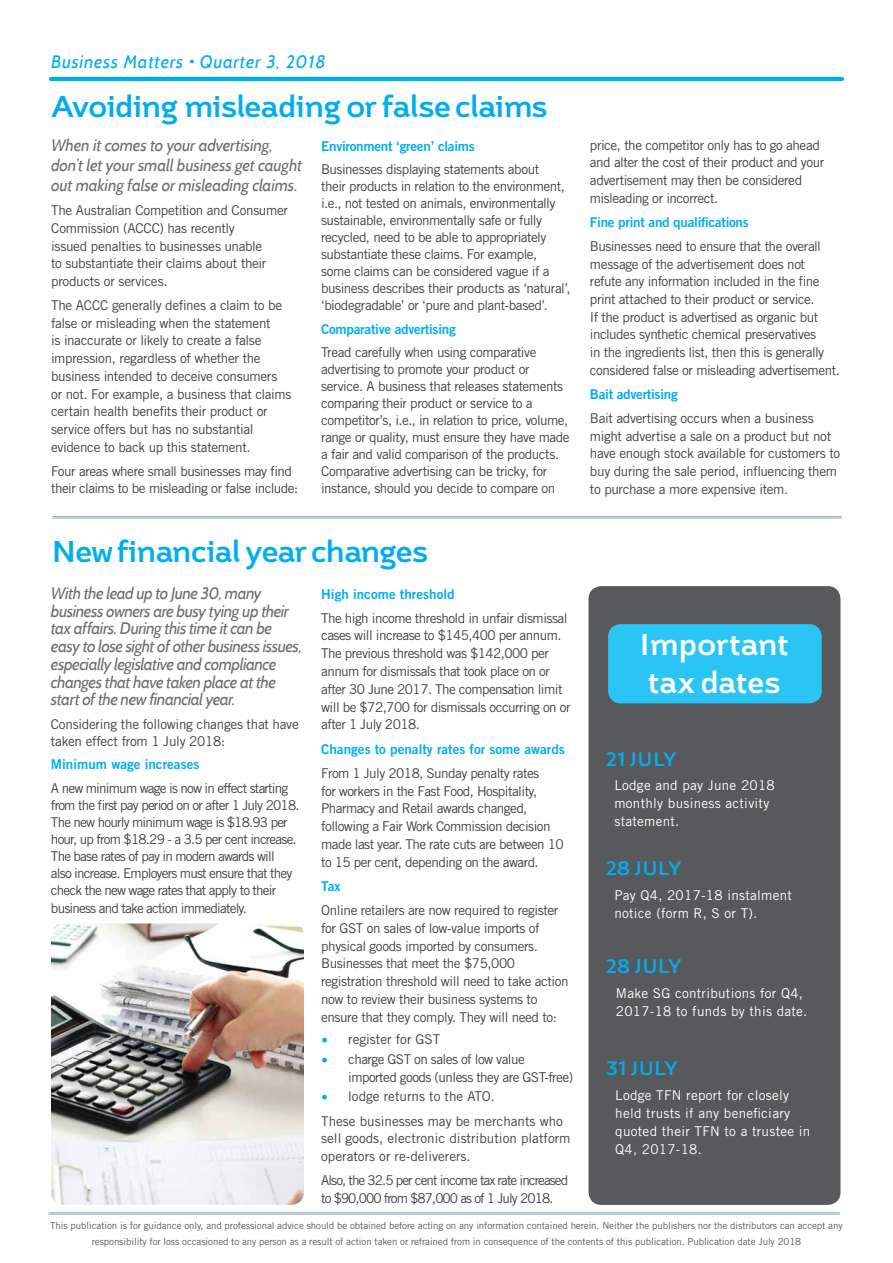
<style>
.page{position:relative;width:893px;height:1263px;background:#fff}
.page>*{position:absolute;margin:0;border:0;box-sizing:border-box;transform-origin:0 0}
.t1{font:700 30px "Brisko Sans";letter-spacing:-.04em;color:#00aeef}
.t2{font:700 30px/37.5px "Brisko Sans";color:#fff}
.t3{font:700 19.5px "Brisko Sans";letter-spacing:.04em;color:#00aeef}
.t4{font:italic 18px "Cabin";letter-spacing:.045em;color:#00aeef}
.t5{font:italic 16.5px/17.7px "Cabin";letter-spacing:-.025em;color:#6d6e71}
.t6{font:13.5px/17.7px "Trade Gothic LT Std";letter-spacing:-.035em;color:#414042}
.t7{font:13.5px/17.1px "Trade Gothic LT Std";letter-spacing:-.06em;color:#414042}
.t8{font:13.5px/18px "Trade Gothic LT Std";letter-spacing:.02em;color:#fff}
.t9{font:13.5px/24.2px "Trade Gothic LT Std";color:#414042}
.t10{font:13.5px "Trade Gothic LT Std Bd 2";letter-spacing:-.02em;color:#00aeef}
.t11{font:13.5px/17.9px "Trade Gothic LT Std";letter-spacing:-.07em;color:#414042}
.t12{font:13.5px "Trade Gothic LT Std Bd 2";color:#00aeef}
.t13{font:9.75px/15.9px "Trade Gothic LT Std";letter-spacing:-.01em;color:#58595b;text-align:center}
.s1{font-family:"Minion Pro";font-size:18px;color:#00aeef}
</style>
<div class="page">
<div style="left:588px;top:586px;width:252px;height:619px;background:#58595b;border-radius:13px"></div>
<div style="left:608px;top:624px;width:214px;height:79px;background:#2ac5f4;border-radius:13px"></div>
<hr style="left:51px;top:77px;width:791px;height:4px;background:#00aeef">
<hr style="left:52px;top:518px;width:789px;height:1px;background:#92acc5">
<hr style="left:52px;top:516px;width:789px;height:1px;background:#92acc5">
<hr style="left:49px;top:1214px;width:790px;height:1px;background:#92acc5">
<hr style="left:49px;top:1212px;width:790px;height:1px;background:#92acc5">
<img style="left:51px;top:923px;width:253px;height:282px">
<h3 class="t4" style="left:51px;top:51px;width:276px">Business Matters Quarter 3, 2018</h3>
<h1 class="t1" style="left:51px;top:87px;width:497px">Avoiding misleading or false claims</h1>
<p class="t5" style="left:51px;top:135px;width:252px;line-height:20.1px">When it comes to your advertising, don’t let your small business get caught out making false or misleading claims.</p>
<p class="t6" style="left:51px;top:201px;width:238px">The Australian Competition and Consumer Commission (ACCC) has recently<br>issued penalties to businesses unable<br>to substantiate their claims about their products or services.</p>
<p class="t6" style="left:51px;top:296px;width:242px">The ACCC generally defines a claim to be false or misleading when the statement<br>is inaccurate or likely to create a false impression, regardless of whether the business intended to deceive consumers or not. For example, a business that claims certain health benefits their product or service offers but has no substantial evidence to back up this statement.</p>
<p class="t6" style="left:51px;top:462px;width:249px">Four areas where small businesses may find their claims to be misleading or false include:</p>
<p class="t10" style="left:321px;top:137px;width:155px">Environment ‘green’ claims</p>
<p class="t6" style="left:321px;top:161px;width:251px;line-height:17px">Businesses displaying statements about<br>their products in relation to the environment, i.e., not tested on animals, environmentally sustainable, environmentally safe or fully recycled, need to be able to appropriately substantiate these claims. For example,<br>some claims can be considered vague if a business describes their products as ‘natural’, ‘biodegradable’ or ‘pure and plant-based’.</p>
<p class="t10" style="left:321px;top:320px;width:136px">Comparative advertising</p>
<p class="t6" style="left:321px;top:344px;width:250px;line-height:17px">Tread carefully when using comparative advertising to promote your product or service. A business that releases statements comparing their product or service to a competitor’s, i.e., in relation to price, volume, range or quality, must ensure they have made a fair and valid comparison of the products.<br>Comparative advertising can be tricky, for instance, should you decide to compare on</p>
<h1 class="t1" style="left:52px;top:532px;width:377px">New financial year changes</h1>
<p class="t5" style="left:51px;top:584px;width:253px">With the lead up to June 30, many business owners are busy tying up their tax affairs. During this time it can be easy to lose sight of other business issues, especially legislative and compliance changes that have taken place at the start of the new financial year.</p>
<p class="t6" style="left:51px;top:715px;width:249px;line-height:17.1px">Considering the following changes that have taken effect from 1 July 2018:</p>
<p class="t12" style="left:51px;top:756px;width:150px">Minimum wage increases</p>
<p class="t7" style="left:51px;top:779px;width:250px">A new minimum wage is now in effect starting from the first pay period on or after 1 July 2018.<br>The new hourly minimum wage is $18.93 per hour, up from $18.29 - a 3.5 per cent increase.<br>The base rates of pay in modern awards will<br>also increase. Employers must ensure that they check the new wage rates that apply to their business and take action immediately.</p>
<p class="t12" style="left:321px;top:585px;width:135px">High income threshold</p>
<p class="t6" style="left:321px;top:609px;width:251px">The high income threshold in unfair dismissal cases will increase to $145,400 per annum.<br>The previous threshold was $142,000 per annum for dismissals that took place on or after 30 June 2017. The compensation limit will be $72,700 for dismissals occurring on or after 1 July 2018.</p>
<p class="t12" style="left:321px;top:740px;width:245px">Changes to penalty rates for some awards</p>
<p class="t6" style="left:321px;top:764px;width:244px">From 1 July 2018, Sunday penalty rates<br>for workers in the Fast Food, Hospitality, Pharmacy and Retail awards changed, following a Fair Work Commission decision made last year. The rate cuts are between 10 to 15 per cent, depending on the award.</p>
<p class="t10" style="left:321px;top:878px;width:21px">Tax</p>
<p class="t6" style="left:321px;top:901px;width:249px">Online retailers are now required to register for GST on sales of low-value imports of physical goods imported by consumers.<br>Businesses that meet the $75,000 registration threshold will need to take action now to review their business systems to ensure that they comply. They will need to:</p>
<p class="t9" style="left:321px;top:1027px;width:121px"><span class="s1">•</span> register for GST</p>
<p class="t6" style="left:348px;top:1050px;width:226px;text-indent:-27px"><span class="s1">•</span> charge GST on sales of low value imported goods (unless they are GST-free)</p>
<p class="t9" style="left:321px;top:1084px;width:243px"><span class="s1">•</span> lodge returns to the ATO.<br>These businesses may be merchants who</p>
<p class="t9" style="left:321px;top:1129px;width:251px;line-height:17.9px">sell goods, electronic distribution platform operators or re-deliverers.</p>
<p class="t11" style="left:321px;top:1171px;width:249px">Also, the 32.5 per cent income tax rate increased to $90,000 from $87,000 as of 1 July 2018.</p>
<p class="t6" style="left:590px;top:136px;width:236px">price, the competitor only has to go ahead and alter the cost of their product and your advertisement may then be considered misleading or incorrect.</p>
<p class="t10" style="left:590px;top:214px;width:160px">Fine print and qualifications</p>
<p class="t6" style="left:590px;top:237px;width:251px">Businesses need to ensure that the overall message of the advertisement does not refute any information included in the fine print attached to their product or service.<br>If the product is advertised as organic but includes synthetic chemical preservatives<br>in the ingredients list, then this is generally considered false or misleading advertisement.</p>
<p class="t10" style="left:590px;top:386px;width:89px">Bait advertising</p>
<p class="t6" style="left:590px;top:409px;width:252px">Bait advertising occurs when a business might advertise a sale on a product but not have enough stock available for customers to buy during the sale period, influencing them to purchase a more expensive item.</p>
<h1 class="t2" style="left:640px;top:626px;width:149px">Important tax dates</h1>
<h2 class="t3" style="left:606px;top:747px;width:72px">21 JULY</h2>
<p class="t8" style="left:614px;top:776px;width:162px">Lodge and pay June 2018 monthly business activity statement.</p>
<h2 class="t3" style="left:606px;top:856px;width:77px">28 JULY</h2>
<p class="t8" style="left:614px;top:886px;width:179px">Pay Q4, 2017-18 instalment notice (form R, S or T).</p>
<h2 class="t3" style="left:606px;top:954px;width:77px">28 JULY</h2>
<p class="t8" style="left:616px;top:984px;width:193px">Make SG contributions for Q4,<br>2017-18 to funds by this date.</p>
<h2 class="t3" style="left:606px;top:1056px;width:73px">31 JULY</h2>
<p class="t8" style="left:615px;top:1086px;width:197px">Lodge TFN report for closely held trusts if any beneficiary quoted their TFN to a trustee in<br>Q4, 2017-18.</p>
<p class="t13" style="left:50px;top:1218px;width:794px">This publication is for guidance only, and professional advice should be obtained before acting on any information contained herein. Neither the publishers nor the distributors can accept any responsibility for loss occasioned to any person as a result of action taken or refrained from in consequence of the contents of this publication. Publication date July 2018</p>
</div>
